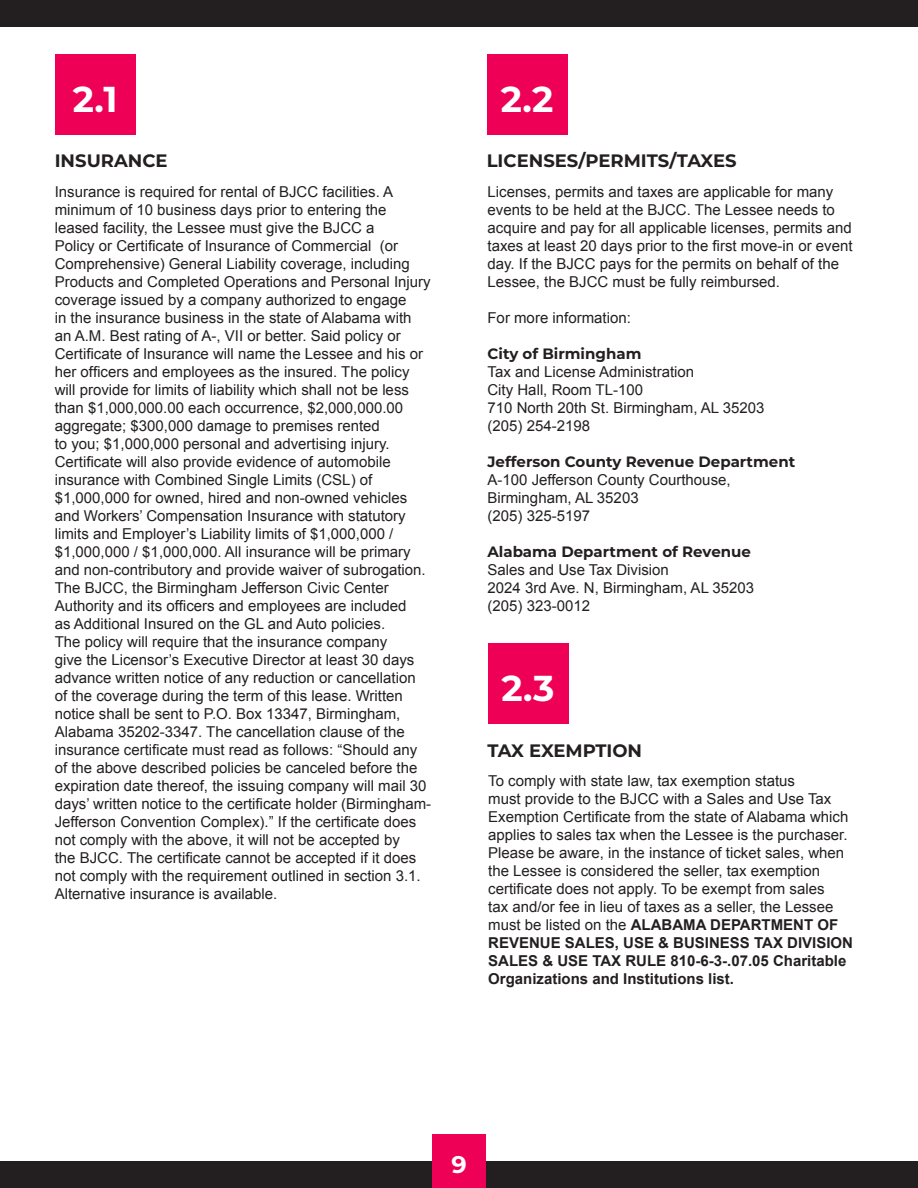
<style>
.page{position:relative;width:918px;height:1188px;background:#fff}
.page>*{position:absolute;margin:0;border:0;box-sizing:border-box;transform-origin:0 0}
.t1{font:700 36px "Montserrat";color:#fff}
.t2{font:700 24px "Montserrat";color:#fff}
.t3{font:700 18px "Montserrat";color:#231f20}
.t4{font:15px/18px "Arial";color:#231f20}
.t5{font:700 15px "Montserrat";color:#231f20}
.s1{font-weight:700}
</style>
<div class="page">
<div style="left:55px;top:54px;width:81px;height:81px;background:#ee0056"></div>
<div style="left:487px;top:54px;width:81px;height:81px;background:#ee0056"></div>
<div style="left:488px;top:643px;width:81px;height:81px;background:#ee0056"></div>
<div style="left:0;top:1161px;width:918px;height:27px;background:#231f20"></div>
<div style="left:432px;top:1134px;width:54px;height:54px;background:#ee0056"></div>
<div style="left:0;top:0;width:918px;height:27px;background:#231f20"></div>
<h1 class="t1" style="left:73px;top:82px;width:46px">2.1</h1>
<h1 class="t1" style="left:501px;top:82px;width:54px">2.2</h1>
<p class="t3" style="left:55px;top:152px;width:114px">INSURANCE</p>
<p class="t3" style="left:487px;top:152px;width:251px">LICENSES/PERMITS/TAXES</p>
<p class="t4" style="left:55px;top:183px;width:378px">Insurance is required for rental of BJCC facilities. A minimum of 10 business days prior to entering the leased facility, the Lessee must give the BJCC a<br>Policy or Certificate of Insurance of Commercial (or Comprehensive) General Liability coverage, including Products and Completed Operations and Personal Injury coverage issued by a company authorized to engage<br>in the insurance business in the state of Alabama with an A.M. Best rating of A-, VII or better. Said policy or Certificate of Insurance will name the Lessee and his or her officers and employees as the insured. The policy will provide for limits of liability which shall not be less than $1,000,000.00 each occurrence, $2,000,000.00 aggregate; $300,000 damage to premises rented<br>to you; $1,000,000 personal and advertising injury.<br>Certificate will also provide evidence of automobile insurance with Combined Single Limits (CSL) of $1,000,000 for owned, hired and non-owned vehicles and Workers’ Compensation Insurance with statutory limits and Employer’s Liability limits of $1,000,000 / $1,000,000 / $1,000,000. All insurance will be primary and non-contributory and provide waiver of subrogation.<br>The BJCC, the Birmingham Jefferson Civic Center Authority and its officers and employees are included<br>as Additional Insured on the GL and Auto policies.<br>The policy will require that the insurance company<br>give the Licensor’s Executive Director at least 30 days advance written notice of any reduction or cancellation of the coverage during the term of this lease. Written notice shall be sent to P.O. Box 13347, Birmingham, Alabama 35202-3347. The cancellation clause of the insurance certificate must read as follows: “Should any of the above described policies be canceled before the expiration date thereof, the issuing company will mail 30 days’ written notice to the certificate holder (Birmingham-Jefferson Convention Complex).” If the certificate does not comply with the above, it will not be accepted by<br>the BJCC. The certificate cannot be accepted if it does not comply with the requirement outlined in section 3.1.<br>Alternative insurance is available.</p>
<p class="t4" style="left:488px;top:183px;width:367px">Licenses, permits and taxes are applicable for many events to be held at the BJCC. The Lessee needs to acquire and pay for all applicable licenses, permits and taxes at least 20 days prior to the first move-in or event day. If the BJCC pays for the permits on behalf of the Lessee, the BJCC must be fully reimbursed.</p>
<p class="t4" style="left:488px;top:309px;width:145px">For more information:</p>
<p class="t5" style="left:488px;top:346px;width:155px">City of Birmingham</p>
<p class="t4" style="left:488px;top:363px;width:279px">Tax and License Administration<br>City Hall, Room TL-100<br>710 North 20th St. Birmingham, AL 35203 (205) 254-2198</p>
<p class="t5" style="left:488px;top:454px;width:309px">Jefferson County Revenue Department</p>
<p class="t4" style="left:488px;top:471px;width:245px">A-100 Jefferson County Courthouse,<br>Birmingham, AL 35203<br>(205) 325-5197</p>
<p class="t5" style="left:488px;top:544px;width:265px">Alabama Department of Revenue</p>
<p class="t4" style="left:488px;top:561px;width:268px">Sales and Use Tax Division<br>2024 3rd Ave. N, Birmingham, AL 35203 (205) 323-0012</p>
<h1 class="t1" style="left:502px;top:671px;width:54px">2.3</h1>
<p class="t3" style="left:488px;top:742px;width:156px">TAX EXEMPTION</p>
<p class="t4" style="left:488px;top:773px;width:366px">To comply with state law, tax exemption status<br>must provide to the BJCC with a Sales and Use Tax Exemption Certificate from the state of Alabama which applies to sales tax when the Lessee is the purchaser.<br>Please be aware, in the instance of ticket sales, when the Lessee is considered the seller, tax exemption certificate does not apply. To be exempt from sales<br>tax and/or fee in lieu of taxes as a seller, the Lessee must be listed on the <span class="s1">ALABAMA DEPARTMENT OF REVENUE SALES, USE &amp; BUSINESS TAX DIVISION SALES &amp; USE TAX RULE 810-6-3-.07.05 Charitable Organizations and Institutions list.</span></p>
<h2 class="t2" style="left:451px;top:1152px;width:17px">9</h2>
</div>
